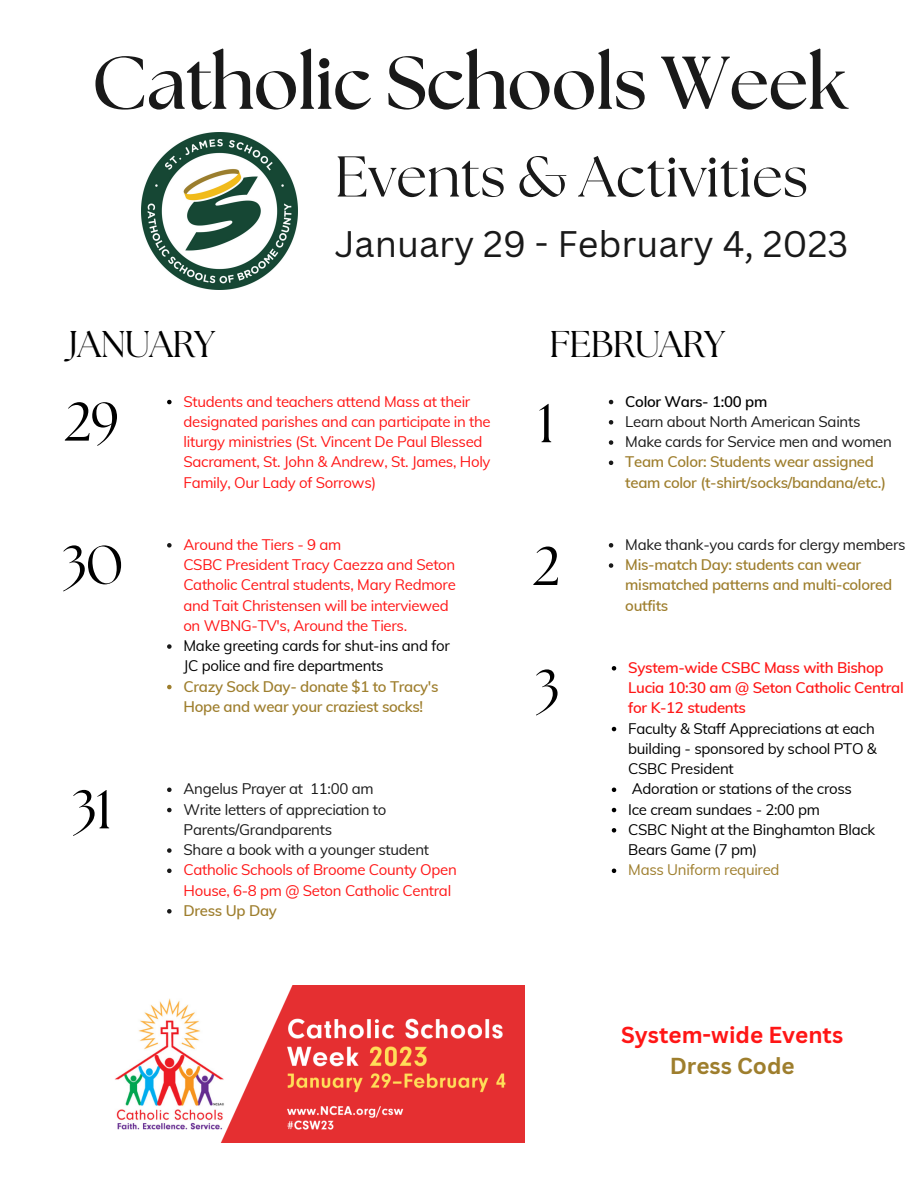
<style>
.page{position:relative;width:918px;height:1188px;background:#fff}
.page>*{position:absolute;margin:0;border:0;box-sizing:border-box;transform-origin:0 0}
.t1{font:700 74.55px "The Seasons";letter-spacing:-.01em;color:#191919}
.t2{font:57.3px "The Seasons";color:#191919}
.t3{font:54.45px "The Seasons";color:#000}
.t4{font:37.2px "The Seasons";letter-spacing:-.02em;color:#000}
.t5{font:36px "Canva Sans";color:#191919}
.t6{font:700 22.5px "Canva Sans";color:#ff1616}
.t7{font:700 22.5px "Canva Sans";color:#9e7e2d}
.t8{font:15px/20.2px "Muli";letter-spacing:-.02em;color:#ff1616}
.t9{font:15px/20.2px "Muli";letter-spacing:-.02em;color:#000}
.t10{font:600 15px/20.2px "Muli";letter-spacing:-.02em;color:#9e7e2d}
.t11{font:15px/20.2px "Muli";letter-spacing:-.02em;color:#191919}
.t12{font:600 15px/20.2px "Muli";letter-spacing:-.02em;color:#ff1616}
.t13{font:15px "Muli";letter-spacing:-.02em;color:#9e7e2d}
.t14{font:600 15px "Muli";letter-spacing:-.02em;color:#000}
</style>
<div class="page">
<img style="left:115px;top:985px;width:410px;height:158px">
<img style="left:142px;top:133px;width:156px;height:156px">
<svg style="left:167px;top:788px;width:5px;height:4px"></svg>
<svg style="left:167px;top:808px;width:5px;height:4px"></svg>
<svg style="left:167px;top:848px;width:5px;height:5px"></svg>
<svg style="left:167px;top:869px;width:5px;height:4px"></svg>
<svg style="left:167px;top:909px;width:5px;height:5px"></svg>
<svg style="left:167px;top:400px;width:5px;height:4px"></svg>
<svg style="left:609px;top:400px;width:4px;height:4px"></svg>
<svg style="left:609px;top:420px;width:4px;height:5px"></svg>
<svg style="left:609px;top:440px;width:4px;height:5px"></svg>
<svg style="left:609px;top:461px;width:4px;height:4px"></svg>
<svg style="left:612px;top:666px;width:4px;height:5px"></svg>
<svg style="left:612px;top:727px;width:4px;height:4px"></svg>
<svg style="left:612px;top:788px;width:4px;height:4px"></svg>
<svg style="left:612px;top:808px;width:4px;height:4px"></svg>
<svg style="left:612px;top:828px;width:4px;height:5px"></svg>
<svg style="left:612px;top:869px;width:4px;height:4px"></svg>
<svg style="left:167px;top:543px;width:5px;height:5px"></svg>
<svg style="left:167px;top:644px;width:5px;height:5px"></svg>
<svg style="left:167px;top:685px;width:5px;height:4px"></svg>
<svg style="left:609px;top:543px;width:4px;height:5px"></svg>
<svg style="left:609px;top:563px;width:4px;height:5px"></svg>
<h1 class="t1" style="left:91px;top:49px;width:758px">Catholic Schools Week</h1>
<h2 class="t2" style="left:335px;top:151px;width:475px">Events &amp; Activities</h2>
<h3 class="t5" style="left:335px;top:219px;width:515px">January 29 - February 4, 2023</h3>
<h3 class="t4" style="left:68px;top:327px;width:148px">JANUARY</h3>
<h3 class="t4" style="left:550px;top:327px;width:177px">FEBRUARY</h3>
<h3 class="t3" style="left:65px;top:397px;width:56px">29</h3>
<p class="t8" style="left:184px;top:391px;width:309px">Students and teachers attend Mass at their designated parishes and can participate in the liturgy ministries (St. Vincent De Paul Blessed Sacrament, St. John &amp; Andrew, St. James, Holy Family, Our Lady of Sorrows)</p>
<h3 class="t3" style="left:538px;top:399px;width:18px">1</h3>
<p class="t14" style="left:625px;top:391px;width:144px">Color Wars- 1:00 pm</p>
<p class="t11" style="left:625px;top:411px;width:268px">Learn about North American Saints<br>Make cards for Service men and women</p>
<p class="t10" style="left:625px;top:452px;width:262px">Team Color: Students wear assigned team color (t-shirt/socks/bandana/etc.)</p>
<h3 class="t3" style="left:61px;top:540px;width:63px">30</h3>
<p class="t11" style="left:625px;top:534px;width:282px">Make thank-you cards for clergy members</p>
<p class="t8" style="left:184px;top:534px;width:159px">Around the Tiers - 9 am</p>
<h3 class="t3" style="left:533px;top:541px;width:29px">2</h3>
<p class="t8" style="left:183px;top:554px;width:274px">CSBC President Tracy Caezza and Seton Catholic Central students, Mary Redmore and Tait Christensen will be interviewed on WBNG-TV's, Around the Tiers.</p>
<p class="t10" style="left:625px;top:554px;width:268px">Mis-match Day: students can wear mismatched patterns and multi-colored outfits</p>
<h3 class="t3" style="left:71px;top:785px;width:42px">31</h3>
<p class="t9" style="left:184px;top:635px;width:268px">Make greeting cards for shut-ins and for<br>JC police and fire departments</p>
<p class="t10" style="left:184px;top:676px;width:257px">Crazy Sock Day- donate $1 to Tracy's<br>Hope and wear your craziest socks!</p>
<p class="t11" style="left:184px;top:779px;width:247px">Angelus Prayer at 11:00 am<br>Write letters of appreciation to<br>Parents/Grandparents<br>Share a book with a younger student</p>
<p class="t8" style="left:184px;top:860px;width:275px">Catholic Schools of Broome County Open<br>House, 6-8 pm @ Seton Catholic Central</p>
<p class="t10" style="left:184px;top:900px;width:95px">Dress Up Day</p>
<h3 class="t3" style="left:534px;top:664px;width:27px">3</h3>
<p class="t12" style="left:628px;top:657px;width:277px">System-wide CSBC Mass with Bishop<br>Lucia 10:30 am @ Seton Catholic Central for K-12 students</p>
<p class="t9" style="left:628px;top:718px;width:250px">Faculty &amp; Staff Appreciations at each building - sponsored by school PTO &amp;<br>CSBC President<br>Adoration or stations of the cross<br>Ice cream sundaes - 2:00 pm<br>CSBC Night at the Binghamton Black<br>Bears Game (7 pm)</p>
<p class="t13" style="left:628px;top:860px;width:153px">Mass Uniform required</p>
<h3 class="t6" style="left:621px;top:1019px;width:224px">System-wide Events</h3>
<h3 class="t7" style="left:670px;top:1050px;width:126px">Dress Code</h3>
</div>
